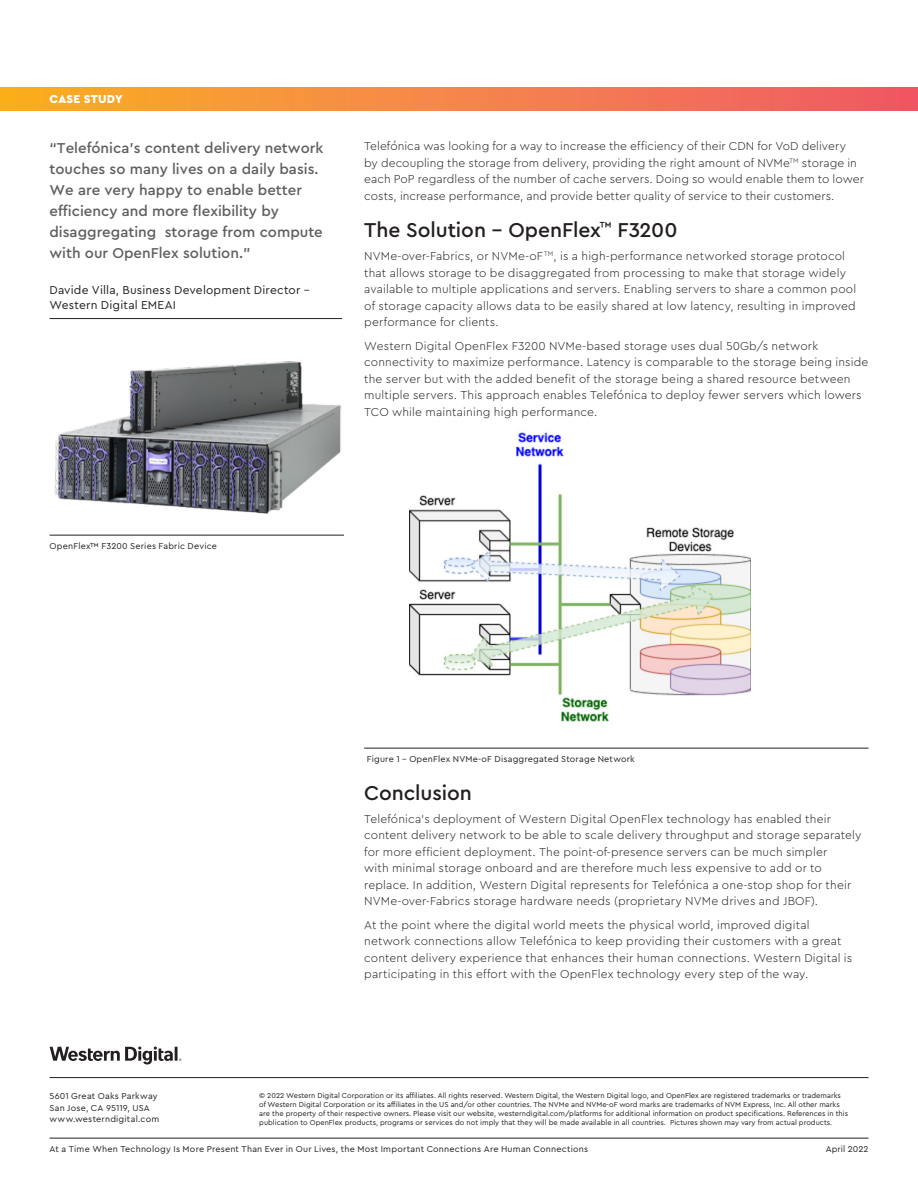
<style>
.page{position:relative;width:918px;height:1188px;background:#fff}
.page>*{position:absolute;margin:0;border:0;box-sizing:border-box;transform-origin:0 0}
.t1{font:500 21px "Cera PRO";letter-spacing:-.005em;color:#231f20}
.t2{font:500 15px/21px "Cera PRO";color:#5f5f62}
.t3{font:300 12px/16.5px "Cera PRO";letter-spacing:.015em;color:#231f20}
.t4{font:12px/15px "Cera PRO";letter-spacing:.015em;color:#231f20}
.t5{font:900 12px "Cera PRO";letter-spacing:.02em;color:#fff}
.t6{font:9px/11.2px "Cera PRO";letter-spacing:.025em;color:#231f20}
.t7{font:9px "Cera PRO";color:#231f20}
.t8{font:7.5px/9px "Cera PRO";color:#231f20}
</style>
<div class="page">
<div style="left:0;top:87px;width:918px;height:24px;background:linear-gradient(to right,#fab023,#f0596a)"></div>
<hr style="left:364px;top:748px;width:505px;height:1px;background:#231f20">
<img style="left:410px;top:432px;width:341px;height:290px">
<hr style="left:49px;top:318px;width:293px;height:1px;background:#231f20">
<hr style="left:49px;top:1138px;width:820px;height:1px;background:#231f20">
<hr style="left:49px;top:1077px;width:820px;height:1px;background:#231f20">
<svg style="left:50px;top:1047px;width:131px;height:18px"></svg>
<img style="left:55px;top:361px;width:286px;height:153px">
<hr style="left:49px;top:535px;width:295px;height:1px;background:#231f20">
<p class="t5" style="left:50px;top:91px;width:75px">CASE STUDY</p>
<p class="t2" style="left:49px;top:136px;width:275px">“Telefónica’s content delivery network touches so many lives on a daily basis.<br>We are very happy to enable better efficiency and more flexibility by disaggregating storage from compute with our OpenFlex solution.”</p>
<p class="t4" style="left:49px;top:282px;width:262px">Davide Villa, Business Development Director –<br>Western Digital EMEAI</p>
<p class="t3" style="left:364px;top:137px;width:501px">Telefónica was looking for a way to increase the efficiency of their CDN for VoD delivery<br>by decoupling the storage from delivery, providing the right amount of NVMe<sup>TM</sup> storage in each PoP regardless of the number of cache servers. Doing so would enable them to lower costs, increase performance, and provide better quality of service to their customers.</p>
<h1 class="t1" style="left:364px;top:216px;width:315px">The Solution – OpenFlex<sup>™</sup> F3200</h1>
<p class="t3" style="left:364px;top:248px;width:494px">NVMe-over-Fabrics, or NVMe-oF<sup>TM</sup>, is a high-performance networked storage protocol that allows storage to be disaggregated from processing to make that storage widely available to multiple applications and servers. Enabling servers to share a common pool of storage capacity allows data to be easily shared at low latency, resulting in improved performance for clients.</p>
<p class="t3" style="left:364px;top:337px;width:506px">Western Digital OpenFlex F3200 NVMe-based storage uses dual 50Gb/s network connectivity to maximize performance. Latency is comparable to the storage being inside the server but with the added benefit of the storage being a shared resource between multiple servers. This approach enables Telefónica to deploy fewer servers which lowers TCO while maintaining high performance.</p>
<p class="t6" style="left:49px;top:540px;width:169px">OpenFlex™ F3200 Series Fabric Device</p>
<p class="t6" style="left:367px;top:753px;width:270px">Figure 1 - OpenFlex NVMe-oF Disaggregated Storage Network</p>
<h1 class="t1" style="left:364px;top:778px;width:109px">Conclusion</h1>
<p class="t3" style="left:364px;top:810px;width:499px">Telefónica’s deployment of Western Digital OpenFlex technology has enabled their content delivery network to be able to scale delivery throughput and storage separately for more efficient deployment. The point-of-presence servers can be much simpler<br>with minimal storage onboard and are therefore much less expensive to add or to replace. In addition, Western Digital represents for Telefónica a one-stop shop for their NVMe-over-Fabrics storage hardware needs (proprietary NVMe drives and JBOF).</p>
<p class="t3" style="left:364px;top:916px;width:490px">At the point where the digital world meets the physical world, improved digital network connections allow Telefónica to keep providing their customers with a great content delivery experience that enhances their human connections. Western Digital is participating in this effort with the OpenFlex technology every step of the way.</p>
<p class="t6" style="left:49px;top:1090px;width:111px">5601 Great Oaks Parkway<br>San Jose, CA 95119, USA www.westerndigital.com</p>
<p class="t8" style="left:259px;top:1091px;width:590px">© 2022 Western Digital Corporation or its affiliates. All rights reserved. Western Digital, the Western Digital logo, and OpenFlex are registered trademarks or trademarks of Western Digital Corporation or its affiliates in the US and/or other countries. The NVMe and NVMe-oF word marks are trademarks of NVM Express, Inc. All other marks are the property of their respective owners. Please visit our website, westerndigital.com/platforms for additional information on product specifications. References in this publication to OpenFlex products, programs or services do not imply that they will be made available in all countries. Pictures shown may vary from actual products.</p>
<p class="t6" style="left:49px;top:1143px;width:540px">At a Time When Technology Is More Present Than Ever in Our Lives, the Most Important Connections Are Human Connections</p>
<p class="t7" style="left:826px;top:1143px;width:44px">April 2022</p>
</div>
